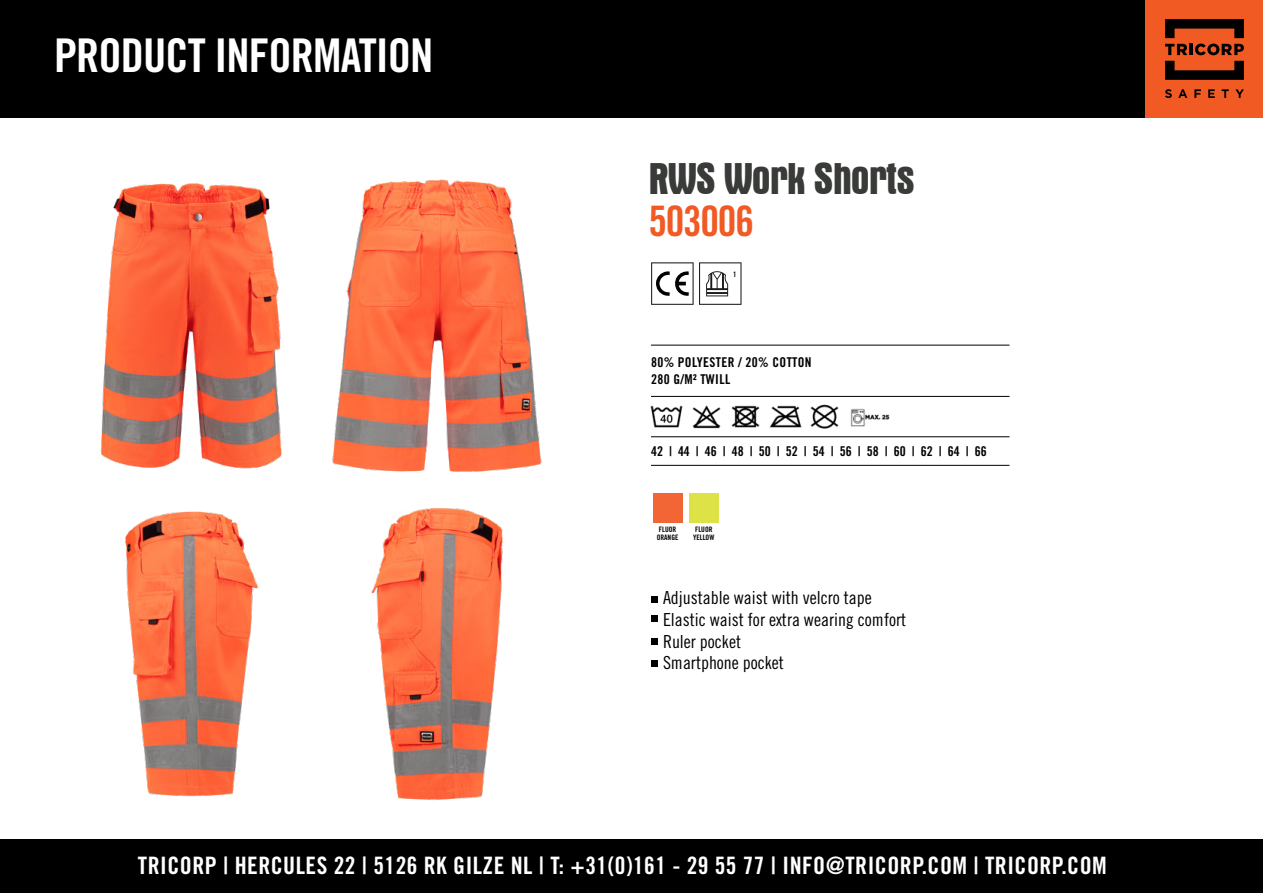
<style>
.page{position:relative;width:1263px;height:893px;background:#fff}
.page>*{position:absolute;margin:0;border:0;box-sizing:border-box;transform-origin:0 0}
.t1{font:46.5px "Trade Gothic LT Std Bd Cn 20";letter-spacing:-.02em;color:#fff}
.t2{font:700 condensed 45px "Aurora BT";letter-spacing:-.025em;color:#393b38}
.t3{font:42px "Trade Gothic LT Std Bd Cn 20";letter-spacing:-.03em;color:#f15a25}
.t4{font:24px "Trade Gothic LT Std Bd Cn 20";letter-spacing:.02em;color:#fff}
.t5{font:18px/21.6px "Trade Gothic LT Std Cn 18";color:#000}
.t6{font:13.5px "Trade Gothic LT Std Bd Cn 20";color:#000}
.t7{font:13.5px/16.5px "Trade Gothic LT Std Bd Cn 20";letter-spacing:.025em;color:#000}
.t8{font:7.5px/7.5px "Trade Gothic LT Std Bd Cn 20";color:#000}
</style>
<div class="page">
<div style="left:0;top:0;width:1263px;height:117px;background:#000"></div>
<div style="left:1146px;top:0;width:117px;height:117px;background:#f15a22"></div>
<svg style="left:1165px;top:44px;width:79px;height:11px"></svg>
<svg style="left:1165px;top:19px;width:79px;height:19px"></svg>
<svg style="left:1165px;top:61px;width:79px;height:19px"></svg>
<svg style="left:1165px;top:89px;width:7px;height:9px"></svg>
<svg style="left:1178px;top:89px;width:9px;height:9px"></svg>
<svg style="left:1194px;top:89px;width:7px;height:9px"></svg>
<svg style="left:1208px;top:89px;width:7px;height:9px"></svg>
<svg style="left:1222px;top:89px;width:7px;height:9px"></svg>
<svg style="left:1235px;top:89px;width:9px;height:9px"></svg>
<div style="left:0;top:839px;width:1263px;height:54px;background:#000"></div>
<img style="left:101px;top:183px;width:181px;height:286px">
<img style="left:332px;top:179px;width:210px;height:293px">
<hr style="left:651px;top:345px;width:358px;height:1px;background:#000">
<hr style="left:651px;top:396px;width:358px;height:1px;background:#000">
<hr style="left:651px;top:436px;width:358px;height:1px;background:#000">
<hr style="left:651px;top:465px;width:358px;height:1px;background:#000">
<img style="left:650px;top:405px;width:33px;height:23px">
<img style="left:692px;top:405px;width:29px;height:24px">
<img style="left:731px;top:405px;width:29px;height:23px">
<img style="left:769px;top:405px;width:33px;height:23px">
<img style="left:810px;top:404px;width:29px;height:25px">
<img style="left:851px;top:408px;width:39px;height:18px">
<img style="left:653px;top:493px;width:29px;height:29px">
<img style="left:689px;top:493px;width:29px;height:29px">
<svg style="left:651px;top:262px;width:90px;height:43px"></svg>
<img style="left:125px;top:511px;width:134px;height:286px">
<img style="left:371px;top:508px;width:132px;height:292px">
<svg style="left:651px;top:615px;width:6px;height:6px"></svg>
<svg style="left:651px;top:638px;width:6px;height:6px"></svg>
<svg style="left:651px;top:660px;width:6px;height:6px"></svg>
<svg style="left:651px;top:596px;width:6px;height:6px"></svg>
<h1 class="t1" style="left:54px;top:28px;width:381px">PRODUCT INFORMATION</h1>
<h2 class="t2" style="left:648px;top:153px;width:268px">RWS Work Shorts</h2>
<h3 class="t3" style="left:648px;top:196px;width:107px">503006</h3>
<p class="t8" style="left:733px;top:270px;width:5px">1</p>
<p class="t7" style="left:651px;top:354px;width:162px">80% POLYESTER / 20% COTTON<br>280 G/M² TWILL</p>
<p class="t6" style="left:651px;top:443px;width:337px">42 | 44 | 46 | 48 | 50 | 52 | 54 | 56 | 58 | 60 | 62 | 64 | 66</p>
<p class="t8" style="left:657px;top:526px;width:23px">FLUOR<br>ORANGE</p>
<p class="t8" style="left:693px;top:526px;width:23px">FLUOR<br>YELLOW</p>
<p class="t5" style="left:663px;top:587px;width:244px">Adjustable waist with velcro tape<br>Elastic waist for extra wearing comfort<br>Ruler pocket<br>Smartphone pocket</p>
<h3 class="t4" style="left:138px;top:851px;width:970px">TRICORP | HERCULES 22 | 5126 RK GILZE NL | T: +31(0)161 - 29 55 77 | INFO@TRICORP.COM | TRICORP.COM</h3>
</div>
